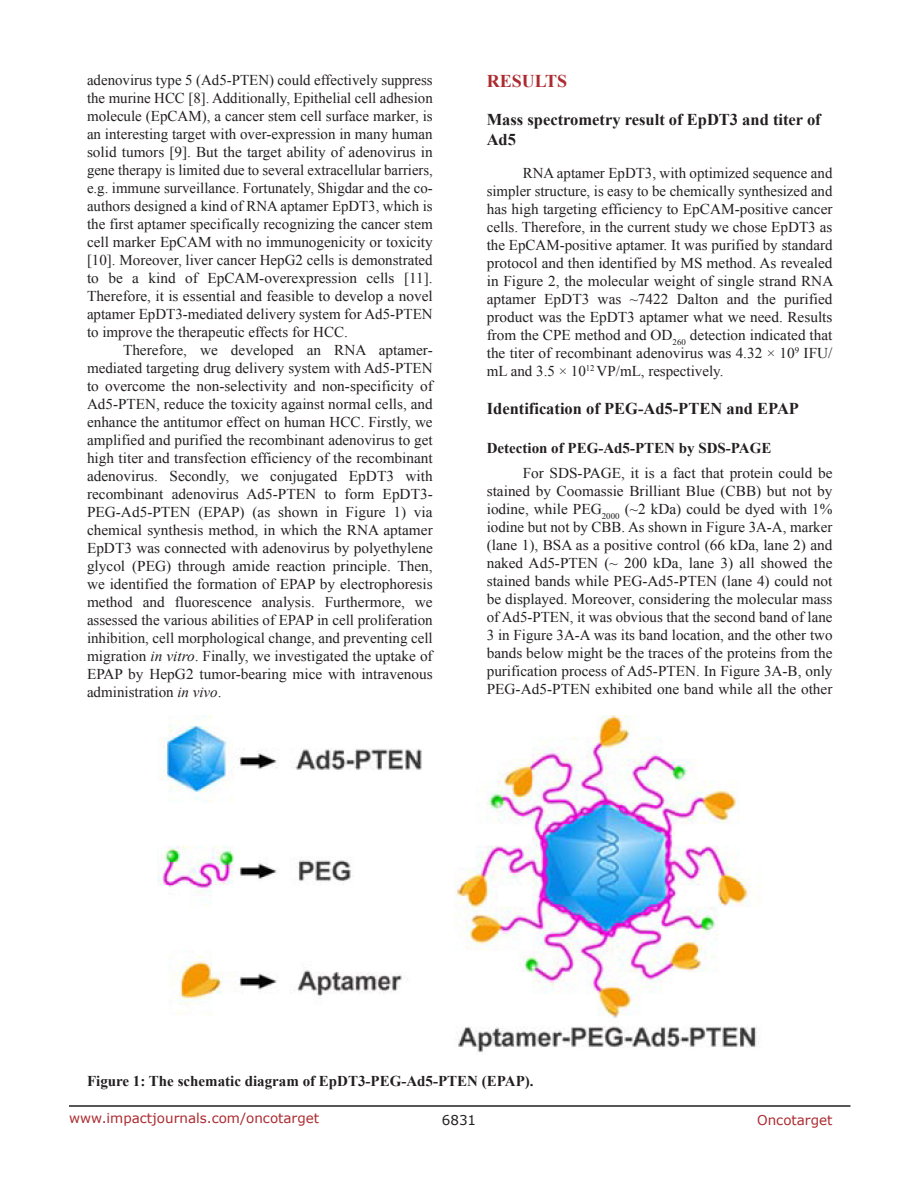
<style>
.page{position:relative;width:918px;height:1188px;background:#fff}
.page>*{position:absolute;margin:0;border:0;box-sizing:border-box;transform-origin:0 0}
.Heading{font:700 18px "Times New Roman";color:#ac2b31}
.SubHeading{font:700 16.5px/19.8px "Times New Roman";color:#231f20}
.SubHeading_middle{font:700 16.5px "Times New Roman";color:#231f20}
.BodyText{font:15px/18px "Times New Roman";color:#231f20;text-align:justify}
.FigureText{font:700 15px "Times New Roman";color:#231f20}
.SubSubHeading{font:700 15px "Times New Roman";color:#231f20}
.t1{font:13.5px "Verdana";color:#ac2b31}
.t2{font:13.5px "Verdana";color:#231f20}
.s1{font-style:italic}
</style>
<div class="page">
<hr style="left:69px;top:1105px;width:781px;height:2px;background:#231f20">
<img style="left:158px;top:715px;width:604px;height:338px">
<p class="BodyText" style="left:87px;top:71px;width:347px">adenovirus type 5 (Ad5-PTEN) could effectively suppress the murine HCC [8]. Additionally, Epithelial cell adhesion molecule (EpCAM), a cancer stem cell surface marker, is an interesting target with over-expression in many human solid tumors [9]. But the target ability of adenovirus in gene therapy is limited due to several extracellular barriers, e.g. immune surveillance. Fortunately, Shigdar and the co&shy;authors designed a kind of RNA aptamer EpDT3, which is the first aptamer specifically recognizing the cancer stem cell marker EpCAM with no immunogenicity or toxicity [10]. Moreover, liver cancer HepG2 cells is demonstrated to be a kind of EpCAM-overexpression cells [11].<br>Therefore, it is essential and feasible to develop a novel aptamer EpDT3-mediated delivery system for Ad5-PTEN to improve the therapeutic effects for HCC.</p>
<p class="BodyText" style="left:87px;top:341px;width:347px;text-indent:36px">Therefore, we developed an RNA aptamer&shy;mediated targeting drug delivery system with Ad5-PTEN to overcome the non-selectivity and non-specificity of Ad5-PTEN, reduce the toxicity against normal cells, and enhance the antitumor effect on human HCC. Firstly, we amplified and purified the recombinant adenovirus to get high titer and transfection efficiency of the recombinant adenovirus. Secondly, we conjugated EpDT3 with recombinant adenovirus Ad5-PTEN to form EpDT3- PEG-Ad5-PTEN (EPAP) (as shown in Figure 1) via chemical synthesis method, in which the RNA aptamer EpDT3 was connected with adenovirus by polyethylene glycol (PEG) through amide reaction principle. Then, we identified the formation of EPAP by electrophoresis method and fluorescence analysis. Furthermore, we assessed the various abilities of EPAP in cell proliferation inhibition, cell morphological change, and preventing cell migration <span class="s1">in vitro</span>. Finally, we investigated the uptake of EPAP by HepG2 tumor-bearing mice with intravenous administration <span class="s1">in vivo</span>.</p>
<p class="Heading" style="left:487px;top:69px;width:82px">RESULTS</p>
<p class="SubHeading" style="left:487px;top:109px;width:336px">Mass spectrometry result of EpDT3 and titer of<br>Ad5</p>
<p class="BodyText" style="left:487px;top:164px;width:348px;text-indent:36px">RNA aptamer EpDT3, with optimized sequence and simpler structure, is easy to be chemically synthesized and has high targeting efficiency to EpCAM-positive cancer cells. Therefore, in the current study we chose EpDT3 as the EpCAM-positive aptamer. It was purified by standard protocol and then identified by MS method. As revealed in Figure 2, the molecular weight of single strand RNA aptamer EpDT3 was ~7422 Dalton and the purified product was the EpDT3 aptamer what we need. Results from the CPE method and OD<sub>260</sub> detection indicated that the titer of recombinant adenovirus was 4.32 × 10<sup>9</sup> IFU/ mL and 3.5 × 10<sup>12</sup> VP/mL, respectively.</p>
<p class="SubHeading_middle" style="left:487px;top:397px;width:314px">Identification of PEG-Ad5-PTEN and EPAP</p>
<p class="SubSubHeading" style="left:487px;top:437px;width:286px">Detection of PEG-Ad5-PTEN by SDS-PAGE</p>
<p class="BodyText" style="left:487px;top:464px;width:347px;text-indent:36px">For SDS-PAGE, it is a fact that protein could be stained by Coomassie Brilliant Blue (CBB) but not by iodine, while PEG<sub>2000</sub> (~2 kDa) could be dyed with 1% iodine but not by CBB. As shown in Figure 3A-A, marker (lane 1), BSA as a positive control (66 kDa, lane 2) and naked Ad5-PTEN (~ 200 kDa, lane 3) all showed the stained bands while PEG-Ad5-PTEN (lane 4) could not be displayed. Moreover, considering the molecular mass of Ad5-PTEN, it was obvious that the second band of lane 3 in Figure 3A-A was its band location, and the other two bands below might be the traces of the proteins from the purification process of Ad5-PTEN. In Figure 3A-B, only PEG-Ad5-PTEN exhibited one band while all the other</p>
<p class="FigureText" style="left:87px;top:1070px;width:448px">Figure 1: The schematic diagram of EpDT3-PEG-Ad5-PTEN (EPAP).</p>
<p class="t1" style="left:69px;top:1109px;width:252px">www.impactjournals.com/oncotarget</p>
<p class="t2" style="left:442px;top:1111px;width:36px">6831</p>
<p class="t1" style="left:757px;top:1111px;width:77px">Oncotarget</p>
</div>
